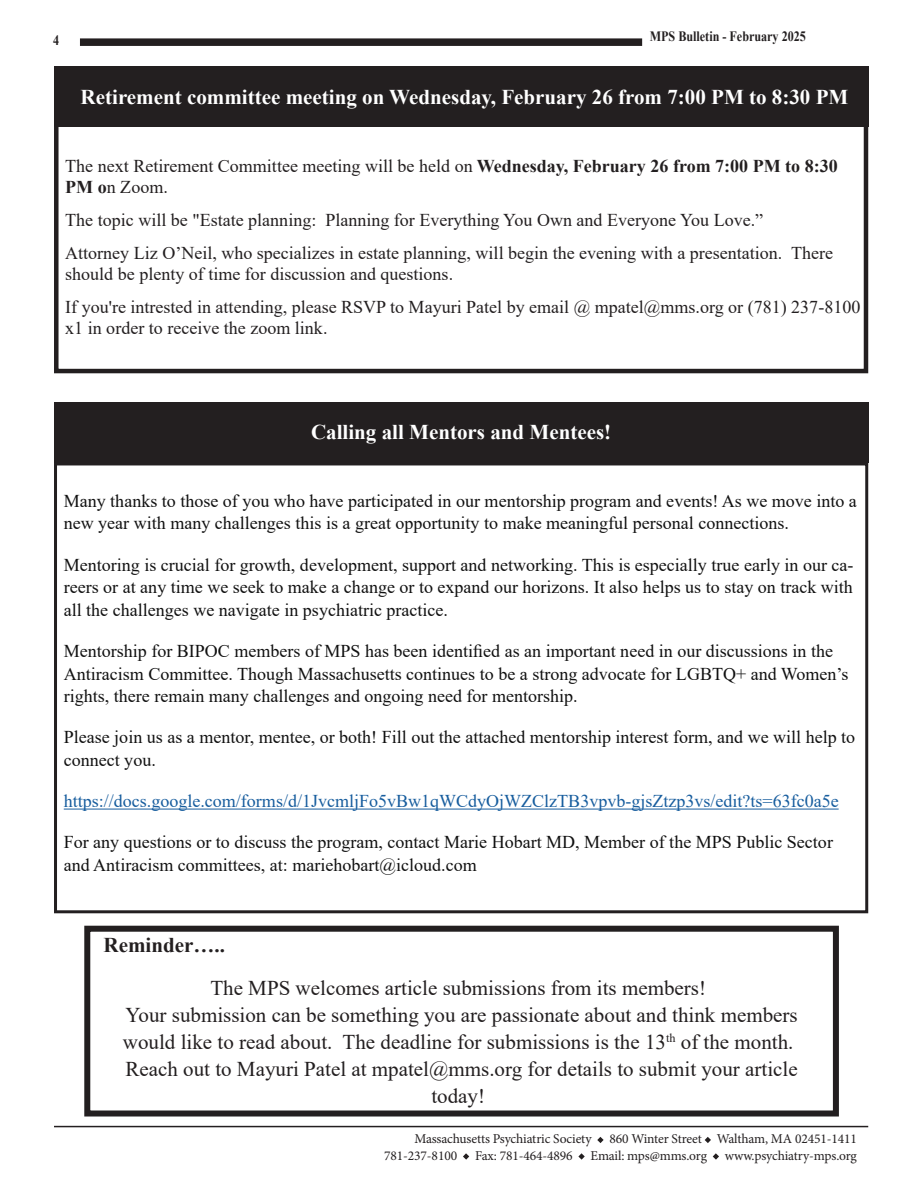
<style>
.page{position:relative;width:919px;height:1189px;background:#fff}
.page>*{position:absolute;margin:0;border:0;box-sizing:border-box;transform-origin:0 0}
.t1{font:21px/27px "Times New Roman";color:#231f20}
.t2{font:700 21px "Times New Roman";color:#fff}
.t3{font:700 21px "Times New Roman";color:#231f20}
.t4{font:18px/22.5px "Times New Roman";color:#111}
.t5{font:18px/21px "Times New Roman";color:#231f20}
.t6{font:18px "Times New Roman";color:#175d9e}
.t7{font:700 14.25px "Times New Roman";color:#231f20;scale:.85 1}
.t8{font:13.5px "Minion Pro";letter-spacing:-.01em;color:#231f20}
.s1{font-weight:700}
</style>
<div class="page">
<div style="left:80px;top:38px;width:561px;height:8px;background:#231f20"></div>
<svg style="left:597px;top:1137px;width:6px;height:5px"></svg>
<svg style="left:704px;top:1137px;width:6px;height:5px"></svg>
<svg style="left:463px;top:1153px;width:6px;height:6px"></svg>
<svg style="left:578px;top:1153px;width:6px;height:6px"></svg>
<svg style="left:712px;top:1153px;width:6px;height:6px"></svg>
<hr style="left:54px;top:1125px;width:813px;height:1px;background:#231f20">
<div style="left:54px;top:66px;width:813px;height:61px;background:#231f20"></div>
<div style="left:54px;top:122px;width:813px;height:251px;border:4px solid #231f20"></div>
<hr style="left:64px;top:808px;width:774px;height:1px;background:#175d9e">
<div style="left:54px;top:462px;width:813px;height:451px;border:3px solid #231f20"></div>
<div style="left:54px;top:402px;width:813px;height:60px;background:#231f20"></div>
<div style="left:84px;top:925px;width:754px;height:191px;border:6px solid #231f20"></div>
<p class="t7" style="left:53px;top:29px;width:9px">4</p>
<p class="t7" style="left:649px;top:26px;width:185px">MPS Bulletin - February 2025</p>
<p class="t2" style="left:81px;top:81px;width:768px">Retirement committee meeting on Wednesday, February 26 from 7:00 PM to 8:30 PM</p>
<p class="t5" style="left:65px;top:155px;width:773px">The next Retirement Committee meeting will be held on <span class="s1">Wednesday, February 26 from 7:00 PM to 8:30<br>PM o</span>n Zoom.</p>
<p class="t5" style="left:65px;top:209px;width:699px">The topic will be "Estate planning: Planning for Everything You Own and Everyone You Love.”</p>
<p class="t5" style="left:65px;top:242px;width:768px">Attorney Liz O’Neil, who specializes in estate planning, will begin the evening with a presentation. There should be plenty of time for discussion and questions.</p>
<p class="t5" style="left:65px;top:296px;width:796px">If you're intrested in attending, please RSVP to Mayuri Patel by email @ mpatel@mms.org or (781) 237-8100 x1 in order to receive the zoom link.</p>
<p class="t2" style="left:311px;top:417px;width:301px">Calling all Mentors and Mentees!</p>
<p class="t4" style="left:64px;top:489px;width:794px">Many thanks to those of you who have participated in our mentorship program and events! As we move into a new year with many challenges this is a great opportunity to make meaningful personal connections.</p>
<p class="t4" style="left:64px;top:552px;width:790px;text-align:justify">Mentoring is crucial for growth, development, support and networking. This is especially true early in our ca&shy;reers or at any time we seek to make a change or to expand our horizons. It also helps us to stay on track with all the challenges we navigate in psychiatric practice.</p>
<p class="t4" style="left:64px;top:639px;width:785px">Mentorship for BIPOC members of MPS has been identified as an important need in our discussions in the<br>Antiracism Committee. Though Massachusetts continues to be a strong advocate for LGBTQ+ and Women’s rights, there remain many challenges and ongoing need for mentorship.</p>
<p class="t4" style="left:64px;top:725px;width:792px">Please join us as a mentor, mentee, or both! Fill out the attached mentorship interest form, and we will help to connect you.</p>
<p class="t6" style="left:64px;top:788px;width:776px">https://docs.google.com/forms/d/1JvcmljFo5vBw1qWCdyOjWZClzTB3vpvb-gjsZtzp3vs/edit?ts=63fc0a5e</p>
<p class="t4" style="left:64px;top:830px;width:770px">For any questions or to discuss the program, contact Marie Hobart MD, Member of the MPS Public Sector and Antiracism committees, at: mariehobart@icloud.com</p>
<p class="t3" style="left:103px;top:930px;width:123px">Reminder…..</p>
<p class="t1" style="left:210px;top:973px;width:497px">The MPS welcomes article submissions from its members!</p>
<p class="t1" style="left:123px;top:1000px;width:676px">Your submission can be something you are passionate about and think members would like to read about. The deadline for submissions is the 13<sup>th</sup> of the month.</p>
<p class="t1" style="left:125px;top:1054px;width:673px;text-align:center">Reach out to Mayuri Patel at mpatel@mms.org for details to submit your article today!</p>
<p class="t8" style="left:414px;top:1129px;width:178px">Massachusetts Psychiatric Society</p>
<p class="t8" style="left:609px;top:1129px;width:249px">860 Winter Street Waltham, MA 02451-1411</p>
<p class="t8" style="left:384px;top:1145px;width:74px">781-237-8100</p>
<p class="t8" style="left:475px;top:1145px;width:99px">Fax: 781-464-4896</p>
<p class="t8" style="left:590px;top:1145px;width:118px">Email: mps@mms.org</p>
<p class="t8" style="left:724px;top:1145px;width:134px">www.psychiatry-mps.org</p>
</div>
